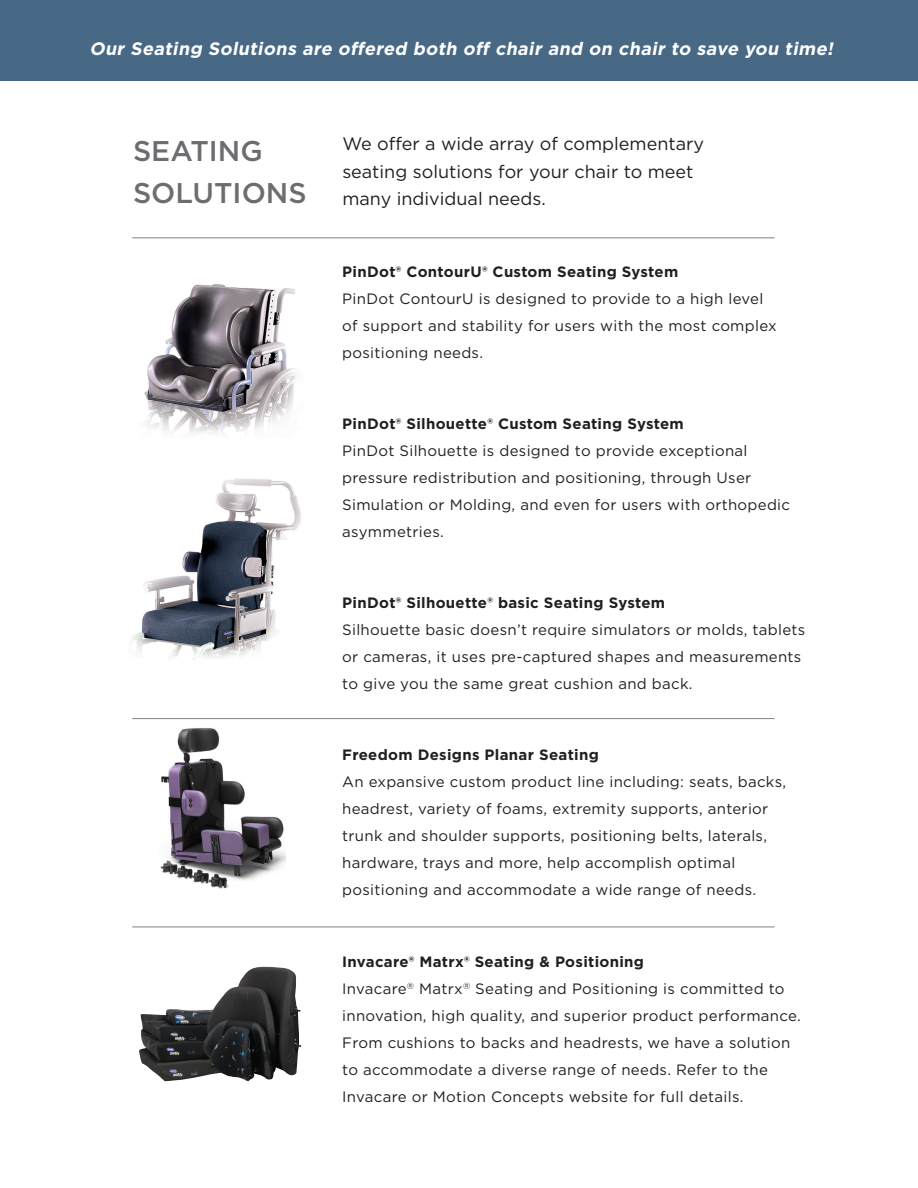
<style>
.page{position:relative;width:918px;height:1188px;background:#fff}
.page>*{position:absolute;margin:0;border:0;box-sizing:border-box;transform-origin:0 0}
.t1{font:500 28.5px/41.5px "Gotham";color:#6c6d70}
.t2{font:18px/27.6px "Gotham";color:#231f20}
.TEXT{font:italic 700 18px "Gotham";color:#fff}
.TEXT-2{font:15px/27px "Gotham";letter-spacing:.02em;color:#231f20}
.s1{font-weight:700}
</style>
<div class="page">
<img style="left:144px;top:284px;width:153px;height:150px">
<img style="left:160px;top:728px;width:126px;height:161px">
<img style="left:139px;top:1009px;width:64px;height:72px">
<img style="left:203px;top:967px;width:98px;height:114px">
<hr style="left:132px;top:927px;width:643px;height:1px;background:#808285">
<hr style="left:132px;top:718px;width:643px;height:1px;background:#808285">
<hr style="left:132px;top:237px;width:643px;height:1px;background:#808285">
<div style="left:0;top:0;width:918px;height:81px;background:#476985"></div>
<img style="left:131px;top:479px;width:170px;height:179px">
<p class="TEXT" style="left:89px;top:37px;width:749px">Our Seating Solutions are offered both off chair and on chair to save you time!</p>
<p class="t1" style="left:133px;top:130px;width:175px">SEATING<br>SOLUTIONS</p>
<p class="t2" style="left:342px;top:129px;width:363px">We offer a wide array of complementary seating solutions for your chair to meet many individual needs.</p>
<p class="TEXT-2" style="left:342px;top:258px;width:436px"><span class="s1">PinDot® ContourU® Custom Seating System<br></span>PinDot ContourU is designed to provide to a high level of support and stability for users with the most complex positioning needs.</p>
<p class="TEXT-2" style="left:342px;top:410px;width:449px"><span class="s1">PinDot® Silhouette® Custom Seating System<br></span>PinDot Silhouette is designed to provide exceptional pressure redistribution and positioning, through User Simulation or Molding, and even for users with orthopedic asymmetries.</p>
<p class="TEXT-2" style="left:342px;top:589px;width:465px"><span class="s1">PinDot® Silhouette® basic Seating System<br></span>Silhouette basic doesn’t require simulators or molds, tablets or cameras, it uses pre-captured shapes and measurements to give you the same great cushion and back.</p>
<p class="TEXT-2" style="left:342px;top:741px;width:446px"><span class="s1">Freedom Designs Planar Seating<br></span>An expansive custom product line including: seats, backs, headrest, variety of foams, extremity supports, anterior trunk and shoulder supports, positioning belts, laterals, hardware, trays and more, help accomplish optimal positioning and accommodate a wide range of needs.</p>
<p class="TEXT-2" style="left:342px;top:948px;width:460px"><span class="s1">Invacare® Matrx® Seating &amp; Positioning<br></span>Invacare<sup>®</sup> Matrx<sup>®</sup> Seating and Positioning is committed to innovation, high quality, and superior product performance.<br>From cushions to backs and headrests, we have a solution to accommodate a diverse range of needs. Refer to the Invacare or Motion Concepts website for full details.</p>
</div>
